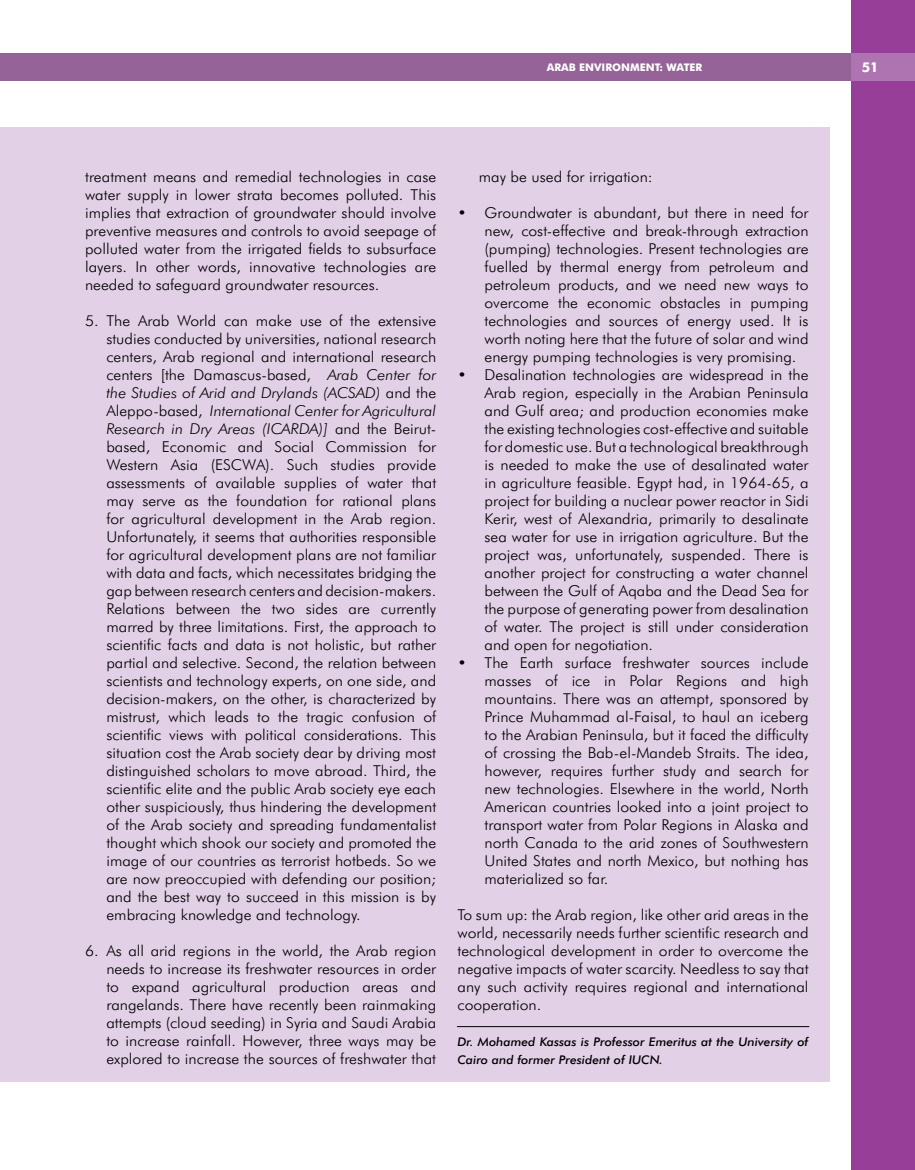
<style>
.page{position:relative;width:915px;height:1170px;background:#fff}
.page>*{position:absolute;margin:0;border:0;box-sizing:border-box;transform-origin:0 0}
.t1{font:300 15px/18px "Futura BT";color:#000;text-align:justify;scale:1.05 1}
.t2{font:700 13.5px "Futura BT";color:#fff}
.t3{font:italic 500 12px/18px "Futura BT";color:#000;scale:1.05 1}
.t4{font:700 10.5px "Futura BT";color:#fff}
.s1{font-style:italic}
</style>
<div class="page">
<div style="left:850px;top:0;width:64px;height:1169px;background:#973f98"></div>
<div style="left:0;top:53px;width:850px;height:27px;background:#956398"></div>
<div style="left:850px;top:53px;width:64px;height:27px;background:#ae74b1"></div>
<div style="left:0;top:128px;width:829px;height:954px;background:#e2d0e6"></div>
<hr style="left:457px;top:1026px;width:351px;height:1px;background:#000">
<p class="t4" style="left:546px;top:61px;width:157px">ARAB ENVI RONMENT: WATER</p>
<p class="t2" style="left:861px;top:59px;width:18px">51</p>
<p class="t1" style="left:85px;top:167px;width:336px">treatment means and remedial technologies in case water supply in lower strata becomes polluted. This implies that extraction of groundwater should involve preventive measures and controls to avoid seepage of polluted water from the irrigated fields to subsurface layers. In other words, innovative technologies are needed to safeguard groundwater resources.</p>
<p class="t1" style="left:106px;top:311px;width:315px;text-indent:-21px">5. The Arab World can make use of the extensive studies conducted by universities, national research centers, Arab regional and international research centers [the Damascus-based, <span class="s1">Arab Center for the Studies of Arid and Drylands (ACSAD)</span> and the Aleppo-based, <span class="s1">International Center for Agricultural Research in Dry Areas (ICARDA)]</span> and the Beirut&shy;based, Economic and Social Commission for Western Asia (ESCWA). Such studies provide assessments of available supplies of water that may serve as the foundation for rational plans for agricultural development in the Arab region.<br>Unfortunately, it seems that authorities responsible for agricultural development plans are not familiar with data and facts, which necessitates bridging the gap between research centers and decision-makers.<br>Relations between the two sides are currently marred by three limitations. First, the approach to scientific facts and data is not holistic, but rather partial and selective. Second, the relation between scientists and technology experts, on one side, and decision-makers, on the other, is characterized by mistrust, which leads to the tragic confusion of scientific views with political considerations. This situation cost the Arab society dear by driving most distinguished scholars to move abroad. Third, the scientific elite and the public Arab society eye each other suspiciously, thus hindering the development of the Arab society and spreading fundamentalist thought which shook our society and promoted the image of our countries as terrorist hotbeds. So we are now preoccupied with defending our position; and the best way to succeed in this mission is by embracing knowledge and technology.</p>
<p class="t1" style="left:106px;top:941px;width:315px;text-indent:-21px">6. As all arid regions in the world, the Arab region needs to increase its freshwater resources in order to expand agricultural production areas and rangelands. There have recently been rainmaking attempts (cloud seeding) in Syria and Saudi Arabia to increase rainfall. However, three ways may be explored to increase the sources of freshwater that</p>
<p class="t1" style="left:478px;top:167px;width:167px">may be used for irrigation:</p>
<p class="t1" style="left:484px;top:203px;width:310px;text-indent:-27px">• Groundwater is abundant, but there in need for new, cost-effective and break-through extraction (pumping) technologies. Present technologies are fuelled by thermal energy from petroleum and petroleum products, and we need new ways to overcome the economic obstacles in pumping technologies and sources of energy used. It is worth noting here that the future of solar and wind energy pumping technologies is very promising.</p>
<p class="t1" style="left:484px;top:365px;width:310px;text-indent:-27px">• Desalination technologies are widespread in the Arab region, especially in the Arabian Peninsula and Gulf area; and production economies make the existing technologies cost-effective and suitable for domestic use. But a technological breakthrough is needed to make the use of desalinated water in agriculture feasible. Egypt had, in 1964-65, a project for building a nuclear power reactor in Sidi Kerir, west of Alexandria, primarily to desalinate sea water for use in irrigation agriculture. But the project was, unfortunately, suspended. There is another project for constructing a water channel between the Gulf of Aqaba and the Dead Sea for the purpose of generating power from desalination of water. The project is still under consideration and open for negotiation.</p>
<p class="t1" style="left:484px;top:653px;width:310px;text-indent:-27px">• The Earth surface freshwater sources include masses of ice in Polar Regions and high mountains. There was an attempt, sponsored by Prince Muhammad al-Faisal, to haul an iceberg to the Arabian Peninsula, but it faced the difficulty of crossing the Bab-el-Mandeb Straits. The idea, however, requires further study and search for new technologies. Elsewhere in the world, North American countries looked into a joint project to transport water from Polar Regions in Alaska and north Canada to the arid zones of Southwestern United States and north Mexico, but nothing has materialized so far.</p>
<p class="t1" style="left:457px;top:905px;width:336px">To sum up: the Arab region, like other arid areas in the world, necessarily needs further scientific research and technological development in order to overcome the negative impacts of water scarcity. Needless to say that any such activity requires regional and international cooperation.</p>
<p class="t3" style="left:457px;top:1032px;width:336px">Dr. Mohamed Kassas is Professor Emeritus at the University of<br>Cairo and former President of IUCN.</p>
</div>
